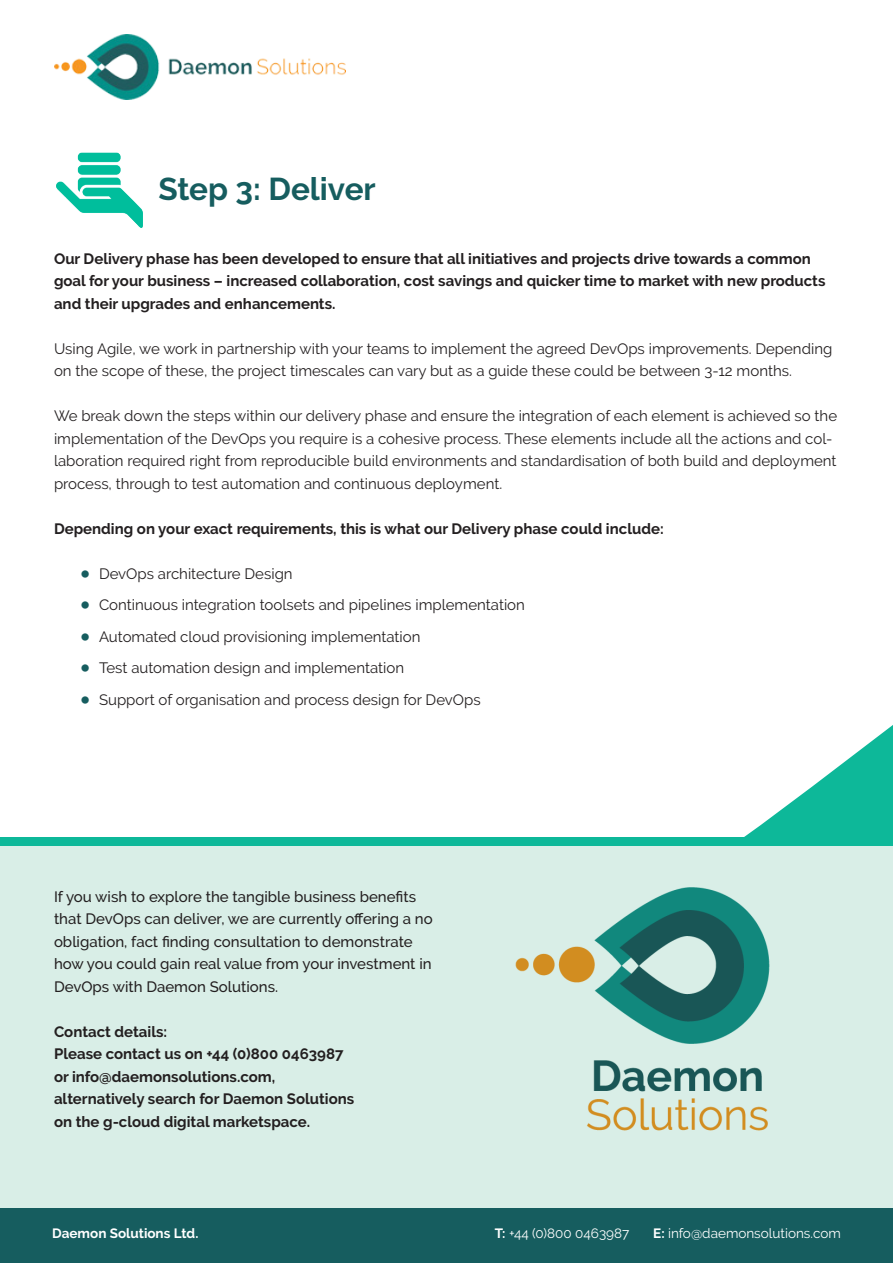
<style>
.page{position:relative;width:893px;height:1263px;background:#fff}
.page>*{position:absolute;margin:0;border:0;box-sizing:border-box;transform-origin:0 0}
.t1{font:700 31.5px "Raleway";color:#165d5f}
.t2{font:15px/22.5px "Raleway";color:#231f20}
.t3{font:700 15px/22.5px "Raleway";color:#231f20}
.t4{font:500 15px/22.5px "Raleway";color:#231f20}
.t5{font:13.5px "Raleway";color:#fff}
.t6{font:700 13.5px "Raleway";color:#fff}
.s1{font-size:40.5px;color:#165d5f}
.s2{font-weight:700}
</style>
<div class="page">
<div style="left:0;top:846px;width:893px;height:417px;background:#d9eee7"></div>
<div style="left:0;top:1209px;width:893px;height:54px;background:#165d5f"></div>
<img style="left:54px;top:34px;width:291px;height:65px">
<div style="left:0;top:838px;width:893px;height:8px;background:#0db899"></div>
<svg style="left:738px;top:725px;width:155px;height:113px"></svg>
<img style="left:56px;top:152px;width:87px;height:76px">
<img style="left:515px;top:887px;width:255px;height:244px">
<p class="t1" style="left:158px;top:171px;width:219px">Step 3: Deliver</p>
<p class="t3" style="left:54px;top:247px;width:773px">Our Delivery phase has been developed to ensure that all initiatives and projects drive towards a common goal for your business – increased collaboration, cost savings and quicker time to market with new products and their upgrades and enhancements.</p>
<p class="t2" style="left:54px;top:337px;width:780px">Using Agile, we work in partnership with your teams to implement the agreed DevOps improvements. Depending on the scope of these, the project timescales can vary but as a guide these could be between 3-12 months.</p>
<p class="t2" style="left:54px;top:405px;width:785px">We break down the steps within our delivery phase and ensure the integration of each element is achieved so the implementation of the DevOps you require is a cohesive process. These elements include all the actions and col&shy;laboration required right from reproducible build environments and standardisation of both build and deployment process, through to test automation and continuous deployment.</p>
<p class="t3" style="left:54px;top:517px;width:611px">Depending on your exact requirements, this is what our Delivery phase could include:</p>
<p class="t2" style="left:78px;top:562px;width:216px"><span class="s1">•</span> DevOps architecture Design</p>
<p class="t2" style="left:78px;top:594px;width:448px"><span class="s1">•</span> Continuous integration toolsets and pipelines implementation</p>
<p class="t2" style="left:78px;top:625px;width:344px"><span class="s1">•</span> Automated cloud provisioning implementation</p>
<p class="t2" style="left:78px;top:657px;width:328px"><span class="s1">•</span> Test automation design and implementation</p>
<p class="t2" style="left:78px;top:688px;width:404px"><span class="s1">•</span> Support of organisation and process design for DevOps</p>
<p class="t4" style="left:54px;top:885px;width:380px">If you wish to explore the tangible business benefits that DevOps can deliver, we are currently offering a no obligation, fact finding consultation to demonstrate how you could gain real value from your investment in DevOps with Daemon Solutions.</p>
<p class="t3" style="left:54px;top:1020px;width:115px">Contact details:</p>
<p class="t3" style="left:54px;top:1043px;width:291px">Please contact us on +44 (0)800 0463987</p>
<p class="t3" style="left:54px;top:1065px;width:223px">or info@daemonsolutions.com,</p>
<p class="t3" style="left:54px;top:1088px;width:302px">alternatively search for Daemon Solutions on the g-cloud digital marketspace.</p>
<p class="t6" style="left:52px;top:1226px;width:148px">Daemon Solutions Ltd.</p>
<p class="t5" style="left:495px;top:1226px;width:136px"><span class="s2">T:</span> +44 (0)800 0463987</p>
<p class="t5" style="left:653px;top:1226px;width:189px"><span class="s2">E:</span> info@daemonsolutions.com</p>
</div>
